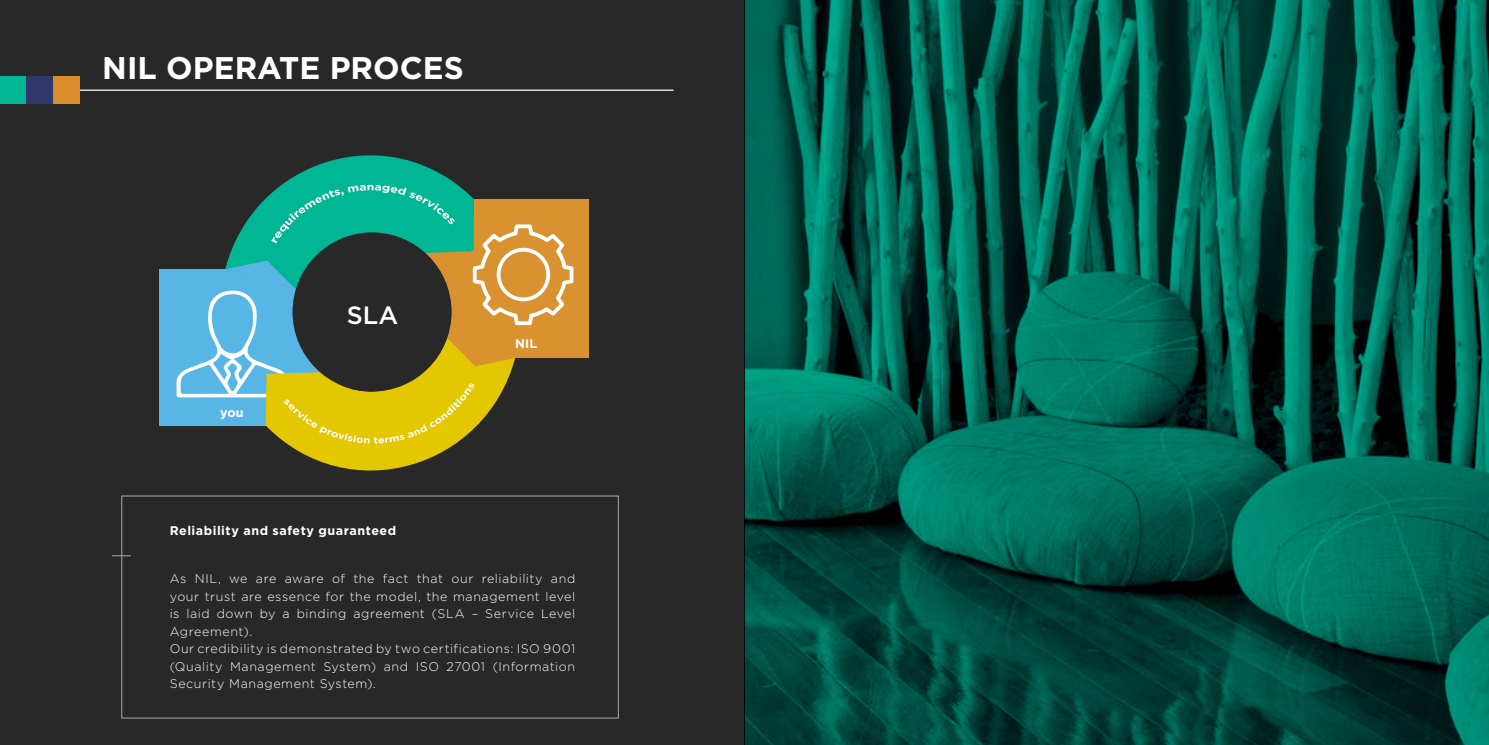
<style>
.page{position:relative;width:1489px;height:745px;background:#fff}
.page>*{position:absolute;margin:0;border:0;box-sizing:border-box;transform-origin:0 0}
.t1{font:700 31.25px "Gotham";color:#fff}
.t2{font:500 25px "Gotham";color:#fff}
.t3{font:300 12.5px/17.5px "Gotham";letter-spacing:.045em;color:#fff}
.t4{font:700 12.5px "Gotham";letter-spacing:.04em;color:#fff}
</style>
<div class="page">
<div style="left:0;top:0;width:744px;height:744px;background:#282829"></div>
<hr style="left:42px;top:89px;width:631px;height:2px;background:#fff">
<div style="left:0;top:76px;width:26px;height:28px;background:#00b695"></div>
<div style="left:26px;top:76px;width:27px;height:28px;background:#30376c"></div>
<div style="left:53px;top:76px;width:27px;height:28px;background:#d88d2a"></div>
<svg style="left:112px;top:555px;width:19px;height:1px"></svg>
<div style="left:159px;top:269px;width:178px;height:156px;background:#58b6e7"></div>
<div style="left:410px;top:199px;width:178px;height:159px;background:#da9231"></div>
<img style="left:744px;top:0;width:744px;height:744px">
<svg style="left:176px;top:155px;width:398px;height:342px"></svg>
<h1 class="t1" style="left:102px;top:47px;width:363px">NIL OPERATE PROCES</h1>
<p class="t4" style="left:220px;top:403px;width:25px">you</p>
<h2 class="t2" style="left:347px;top:298px;width:53px">SLA</h2>
<p class="t4" style="left:515px;top:335px;width:24px">NIL</p>
<p class="t4" style="left:170px;top:522px;width:228px">Reliability and safety guaranteed</p>
<p class="t3" style="left:170px;top:569px;width:407px">As NIL, we are aware of the fact that our reliability and your trust are essence for the model, the management level is laid down by a binding agreement (SLA – Service Level Agreement).<br>Our credibility is demonstrated by two certifications: ISO 9001 (Quality Management System) and ISO 27001 (Information Security Management System).</p>
</div>
